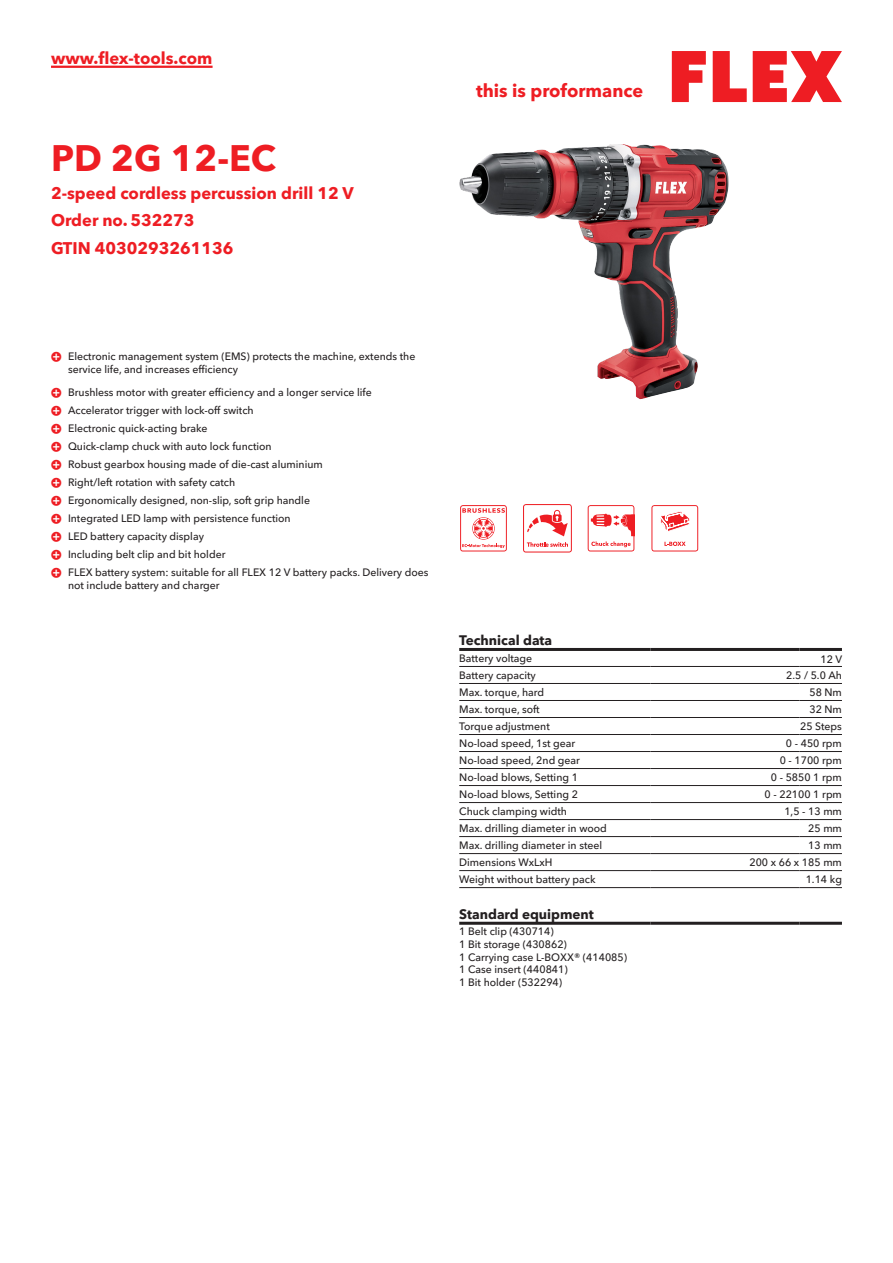
<style>
.page{position:relative;width:893px;height:1263px;background:#fff}
.page>*{position:absolute;margin:0;border:0;box-sizing:border-box;transform-origin:0 0}
.CB_AF_Product-name{font:700 36px "Avenir Next W1 G";color:#ee1d23}
.t1{font:700 18px "Avenir Next W1 G";color:#ee1d23}
.CB_AF_Product-short{font:700 16.5px "Avenir Next W1 G";color:#ee1d23}
.CB_AF_Order-number{font:700 16.5px "Avenir Next W1 G";color:#ee1d23}
.CB_AF_Table-headline{font:700 13.5px "Avenir Next W1 G";color:#231f20}
.CB_AF_Table-specific{font:500 10.5px/12.6px "Avenir Next W1 G";color:#231f20}
</style>
<div class="page">
<svg style="left:672px;top:51px;width:34px;height:51px"></svg>
<svg style="left:713px;top:51px;width:34px;height:51px"></svg>
<svg style="left:753px;top:51px;width:89px;height:51px"></svg>
<hr style="left:51px;top:66px;width:162px;height:2px;background:#ee1d23">
<img style="left:459px;top:144px;width:269px;height:255px">
<hr style="left:459px;top:666px;width:192px;height:1px;background:#231f20">
<hr style="left:651px;top:666px;width:148px;height:1px;background:#231f20">
<hr style="left:799px;top:666px;width:43px;height:1px;background:#231f20">
<hr style="left:459px;top:683px;width:192px;height:1px;background:#231f20">
<hr style="left:651px;top:683px;width:148px;height:1px;background:#231f20">
<hr style="left:799px;top:683px;width:43px;height:1px;background:#231f20">
<hr style="left:459px;top:700px;width:192px;height:1px;background:#231f20">
<hr style="left:651px;top:700px;width:148px;height:1px;background:#231f20">
<hr style="left:799px;top:700px;width:43px;height:1px;background:#231f20">
<hr style="left:459px;top:717px;width:192px;height:1px;background:#231f20">
<hr style="left:651px;top:717px;width:148px;height:1px;background:#231f20">
<hr style="left:799px;top:717px;width:43px;height:1px;background:#231f20">
<hr style="left:459px;top:734px;width:192px;height:1px;background:#231f20">
<hr style="left:651px;top:734px;width:148px;height:1px;background:#231f20">
<hr style="left:799px;top:734px;width:43px;height:1px;background:#231f20">
<hr style="left:459px;top:751px;width:192px;height:1px;background:#231f20">
<hr style="left:651px;top:751px;width:148px;height:1px;background:#231f20">
<hr style="left:799px;top:751px;width:43px;height:1px;background:#231f20">
<hr style="left:459px;top:768px;width:192px;height:1px;background:#231f20">
<hr style="left:651px;top:768px;width:148px;height:1px;background:#231f20">
<hr style="left:799px;top:768px;width:43px;height:1px;background:#231f20">
<hr style="left:459px;top:785px;width:192px;height:1px;background:#231f20">
<hr style="left:651px;top:785px;width:148px;height:1px;background:#231f20">
<hr style="left:799px;top:785px;width:43px;height:1px;background:#231f20">
<hr style="left:459px;top:802px;width:192px;height:1px;background:#231f20">
<hr style="left:651px;top:802px;width:148px;height:1px;background:#231f20">
<hr style="left:799px;top:802px;width:43px;height:1px;background:#231f20">
<hr style="left:459px;top:819px;width:192px;height:1px;background:#231f20">
<hr style="left:651px;top:819px;width:148px;height:1px;background:#231f20">
<hr style="left:799px;top:819px;width:43px;height:1px;background:#231f20">
<hr style="left:459px;top:836px;width:192px;height:1px;background:#231f20">
<hr style="left:651px;top:836px;width:148px;height:1px;background:#231f20">
<hr style="left:799px;top:836px;width:43px;height:1px;background:#231f20">
<hr style="left:459px;top:853px;width:192px;height:1px;background:#231f20">
<hr style="left:651px;top:853px;width:148px;height:1px;background:#231f20">
<hr style="left:799px;top:853px;width:43px;height:1px;background:#231f20">
<hr style="left:459px;top:870px;width:192px;height:1px;background:#231f20">
<hr style="left:651px;top:870px;width:148px;height:1px;background:#231f20">
<hr style="left:799px;top:870px;width:43px;height:1px;background:#231f20">
<hr style="left:459px;top:887px;width:192px;height:1px;background:#231f20">
<hr style="left:651px;top:887px;width:148px;height:1px;background:#231f20">
<hr style="left:799px;top:887px;width:43px;height:1px;background:#231f20">
<hr style="left:459px;top:648px;width:192px;height:3px;background:#231f20">
<hr style="left:651px;top:648px;width:148px;height:3px;background:#231f20">
<hr style="left:799px;top:648px;width:43px;height:3px;background:#231f20">
<hr style="left:459px;top:922px;width:192px;height:3px;background:#231f20">
<hr style="left:651px;top:922px;width:148px;height:3px;background:#231f20">
<hr style="left:799px;top:922px;width:43px;height:3px;background:#231f20">
<svg style="left:460px;top:505px;width:47px;height:46px"></svg>
<svg style="left:523px;top:504px;width:49px;height:48px"></svg>
<svg style="left:588px;top:505px;width:46px;height:46px"></svg>
<svg style="left:651px;top:505px;width:47px;height:46px"></svg>
<h3 class="CB_AF_Product-short" style="left:51px;top:45px;width:163px">www.flex-tools.com</h3>
<p class="CB_AF_Product-name" style="left:51px;top:130px;width:226px">PD 2G 12-EC</p>
<p class="CB_AF_Product-short" style="left:51px;top:180px;width:304px">2-speed cordless percussion drill 12 V</p>
<p class="CB_AF_Order-number" style="left:51px;top:207px;width:145px">Order no. 532273</p>
<p class="CB_AF_Order-number" style="left:51px;top:235px;width:184px">GTIN 4030293261136</p>
<h2 class="t1" style="left:476px;top:77px;width:169px">this is proformance</h2>
<p class="CB_AF_Table-specific" style="left:68px;top:349px;width:349px">Electronic management system (EMS) protects the machine, extends the service life, and increases efficiency</p>
<p class="CB_AF_Table-specific" style="left:68px;top:385px;width:305px">Brushless motor with greater efficiency and a longer service life</p>
<p class="CB_AF_Table-specific" style="left:68px;top:403px;width:187px">Accelerator trigger with lock-off switch</p>
<p class="CB_AF_Table-specific" style="left:68px;top:421px;width:141px">Electronic quick-acting brake</p>
<p class="CB_AF_Table-specific" style="left:68px;top:439px;width:205px">Quick-clamp chuck with auto lock function</p>
<p class="CB_AF_Table-specific" style="left:68px;top:457px;width:256px">Robust gearbox housing made of die-cast aluminium</p>
<p class="CB_AF_Table-specific" style="left:68px;top:475px;width:169px">Right/left rotation with safety catch</p>
<p class="CB_AF_Table-specific" style="left:68px;top:493px;width:244px">Ergonomically designed, non-slip, soft grip handle</p>
<p class="CB_AF_Table-specific" style="left:68px;top:511px;width:224px">Integrated LED lamp with persistence function</p>
<p class="CB_AF_Table-specific" style="left:68px;top:529px;width:137px">LED battery capacity display</p>
<p class="CB_AF_Table-specific" style="left:68px;top:547px;width:159px">Including belt clip and bit holder</p>
<p class="CB_AF_Table-specific" style="left:68px;top:565px;width:362px">FLEX battery system: suitable for all FLEX 12 V battery packs. Delivery does not include battery and charger</p>
<p class="CB_AF_Table-headline" style="left:459px;top:630px;width:94px">Technical data</p>
<p class="CB_AF_Table-specific" style="left:459px;top:651px;width:75px">Battery voltage</p>
<p class="CB_AF_Table-specific" style="left:820px;top:652px;width:23px">12 V</p>
<p class="CB_AF_Table-specific" style="left:459px;top:668px;width:78px">Battery capacity</p>
<p class="CB_AF_Table-specific" style="left:786px;top:668px;width:57px">2.5 / 5.0 Ah</p>
<p class="CB_AF_Table-specific" style="left:459px;top:685px;width:86px">Max. torque, hard</p>
<p class="CB_AF_Table-specific" style="left:809px;top:685px;width:34px">58 Nm</p>
<p class="CB_AF_Table-specific" style="left:459px;top:702px;width:82px">Max. torque, soft</p>
<p class="CB_AF_Table-specific" style="left:809px;top:702px;width:34px">32 Nm</p>
<p class="CB_AF_Table-specific" style="left:459px;top:719px;width:92px">Torque adjustment</p>
<p class="CB_AF_Table-specific" style="left:800px;top:719px;width:43px">25 Steps</p>
<p class="CB_AF_Table-specific" style="left:459px;top:736px;width:118px">No-load speed, 1st gear</p>
<p class="CB_AF_Table-specific" style="left:786px;top:736px;width:57px">0 - 450 rpm</p>
<p class="CB_AF_Table-specific" style="left:459px;top:753px;width:122px">No-load speed, 2nd gear</p>
<p class="CB_AF_Table-specific" style="left:780px;top:753px;width:64px">0 - 1700 rpm</p>
<p class="CB_AF_Table-specific" style="left:459px;top:770px;width:120px">No-load blows, Setting 1</p>
<p class="CB_AF_Table-specific" style="left:771px;top:770px;width:73px">0 - 5850 1 rpm</p>
<p class="CB_AF_Table-specific" style="left:459px;top:787px;width:120px">No-load blows, Setting 2</p>
<p class="CB_AF_Table-specific" style="left:765px;top:787px;width:79px">0 - 22100 1 rpm</p>
<p class="CB_AF_Table-specific" style="left:459px;top:804px;width:109px">Chuck clamping width</p>
<p class="CB_AF_Table-specific" style="left:784px;top:804px;width:59px">1,5 - 13 mm</p>
<p class="CB_AF_Table-specific" style="left:459px;top:821px;width:149px">Max. drilling diameter in wood</p>
<p class="CB_AF_Table-specific" style="left:808px;top:821px;width:35px">25 mm</p>
<p class="CB_AF_Table-specific" style="left:459px;top:838px;width:144px">Max. drilling diameter in steel</p>
<p class="CB_AF_Table-specific" style="left:808px;top:838px;width:35px">13 mm</p>
<p class="CB_AF_Table-specific" style="left:459px;top:855px;width:95px">Dimensions WxLxH</p>
<p class="CB_AF_Table-specific" style="left:749px;top:855px;width:94px">200 x 66 x 185 mm</p>
<p class="CB_AF_Table-specific" style="left:459px;top:872px;width:138px">Weight without battery pack</p>
<p class="CB_AF_Table-specific" style="left:806px;top:872px;width:38px">1.14 kg</p>
<p class="CB_AF_Table-headline" style="left:459px;top:903px;width:136px">Standard equipment</p>
<p class="CB_AF_Table-specific" style="left:459px;top:924px;width:169px">1 Belt clip (430714)<br>1 Bit storage (430862)<br>1 Carrying case L-BOXX® (414085)<br>1 Case insert (440841)<br>1 Bit holder (532294)</p>
</div>
